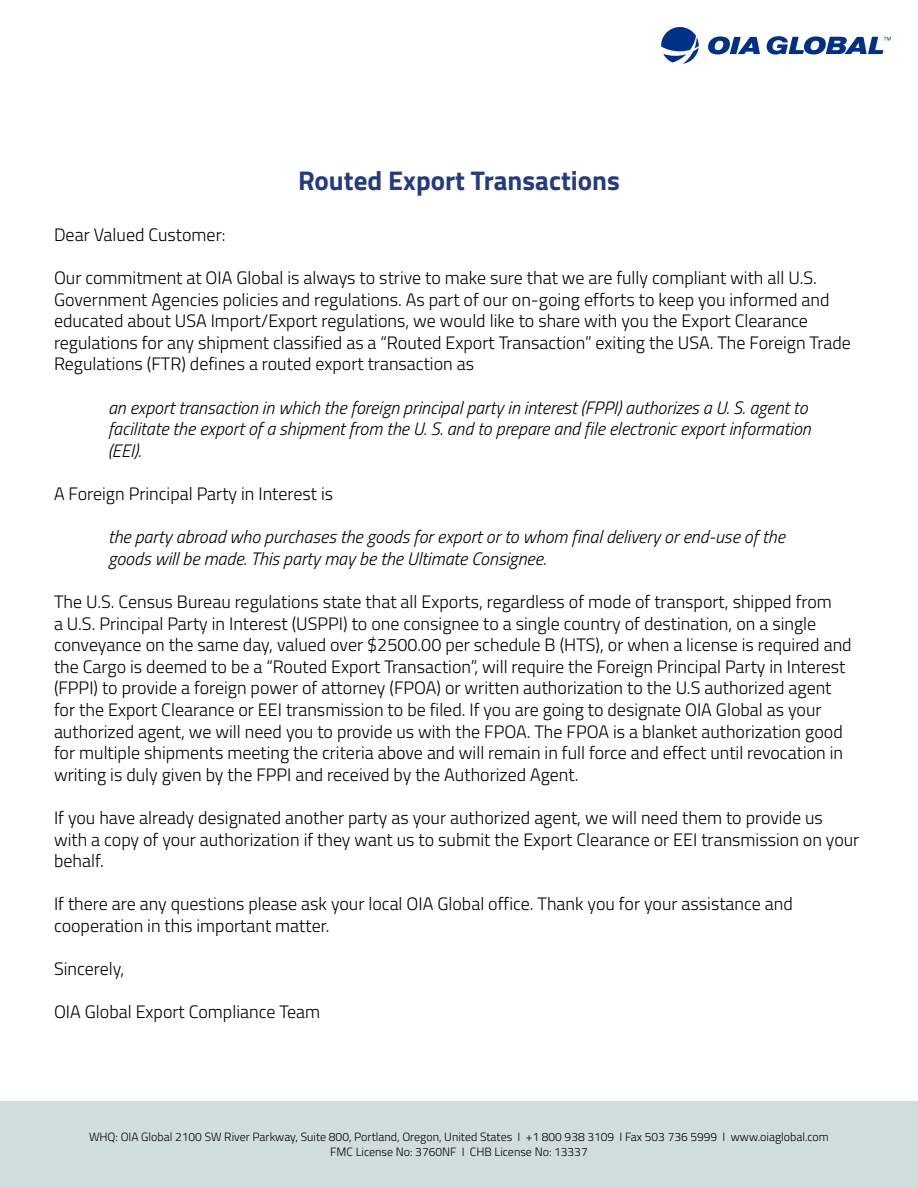
<style>
.page{position:relative;width:918px;height:1188px;background:#fff}
.page>*{position:absolute;margin:0;border:0;box-sizing:border-box;transform-origin:0 0}
.t1{font:700 27px "Titillium Web";color:#253b80}
.t2{font:300 18px/21.6px "Titillium Web";color:#000}
.t3{font:italic 300 18px/21.6px "Titillium Web";color:#000}
.t4{font:300 12px/14.4px "Titillium Web";color:#000;text-align:center}
</style>
<div class="page">
<div style="left:0;top:1102px;width:918px;height:86px;background:#d0ddde"></div>
<svg style="left:708px;top:36px;width:52px;height:18px"></svg>
<svg style="left:661px;top:27px;width:38px;height:37px"></svg>
<svg style="left:767px;top:36px;width:124px;height:19px"></svg>
<h1 class="t1" style="left:298px;top:160px;width:323px">Routed Export Transactions</h1>
<p class="t2" style="left:54px;top:223px;width:173px">Dear Valued Customer:</p>
<p class="t2" style="left:54px;top:266px;width:798px">Our commitment at OIA Global is always to strive to make sure that we are fully compliant with all U.S.<br>Government Agencies policies and regulations. As part of our on-going efforts to keep you informed and educated about USA Import/Export regulations, we would like to share with you the Export Clearance regulations for any shipment classified as a “Routed Export Transaction” exiting the USA. The Foreign Trade Regulations (FTR) defines a routed export transaction as</p>
<p class="t3" style="left:108px;top:396px;width:704px">an export transaction in which the foreign principal party in interest (FPPI) authorizes a U. S. agent to facilitate the export of a shipment from the U. S. and to prepare and file electronic export information (EEI).</p>
<p class="t2" style="left:54px;top:482px;width:281px">A Foreign Principal Party in Interest is</p>
<p class="t3" style="left:108px;top:525px;width:678px">the party abroad who purchases the goods for export or to whom final delivery or end-use of the goods will be made. This party may be the Ultimate Consignee.</p>
<p class="t2" style="left:54px;top:590px;width:799px">The U.S. Census Bureau regulations state that all Exports, regardless of mode of transport, shipped from<br>a U.S. Principal Party in Interest (USPPI) to one consignee to a single country of destination, on a single conveyance on the same day, valued over $2500.00 per schedule B (HTS), or when a license is required and the Cargo is deemed to be a “Routed Export Transaction”, will require the Foreign Principal Party in Interest (FPPI) to provide a foreign power of attorney (FPOA) or written authorization to the U.S authorized agent for the Export Clearance or EEI transmission to be filed. If you are going to designate OIA Global as your authorized agent, we will need you to provide us with the FPOA. The FPOA is a blanket authorization good for multiple shipments meeting the criteria above and will remain in full force and effect until revocation in writing is duly given by the FPPI and received by the Authorized Agent.</p>
<p class="t2" style="left:54px;top:806px;width:807px">If you have already designated another party as your authorized agent, we will need them to provide us with a copy of your authorization if they want us to submit the Export Clearance or EEI transmission on your behalf.</p>
<p class="t2" style="left:54px;top:892px;width:740px">If there are any questions please ask your local OIA Global office. Thank you for your assistance and cooperation in this important matter.</p>
<p class="t2" style="left:54px;top:957px;width:72px">Sincerely,</p>
<p class="t2" style="left:54px;top:1000px;width:268px">OIA Global Export Compliance Team</p>
<p class="t4" style="left:89px;top:1129px;width:741px">WHQ: OIA Global 2100 SW River Parkway, Suite 800, Portland, Oregon, United States I +1 800 938 3109 I Fax 503 736 5999 I www.oiaglobal.com<br>FMC License No: 3760NF I CHB License No: 13337</p>
</div>
